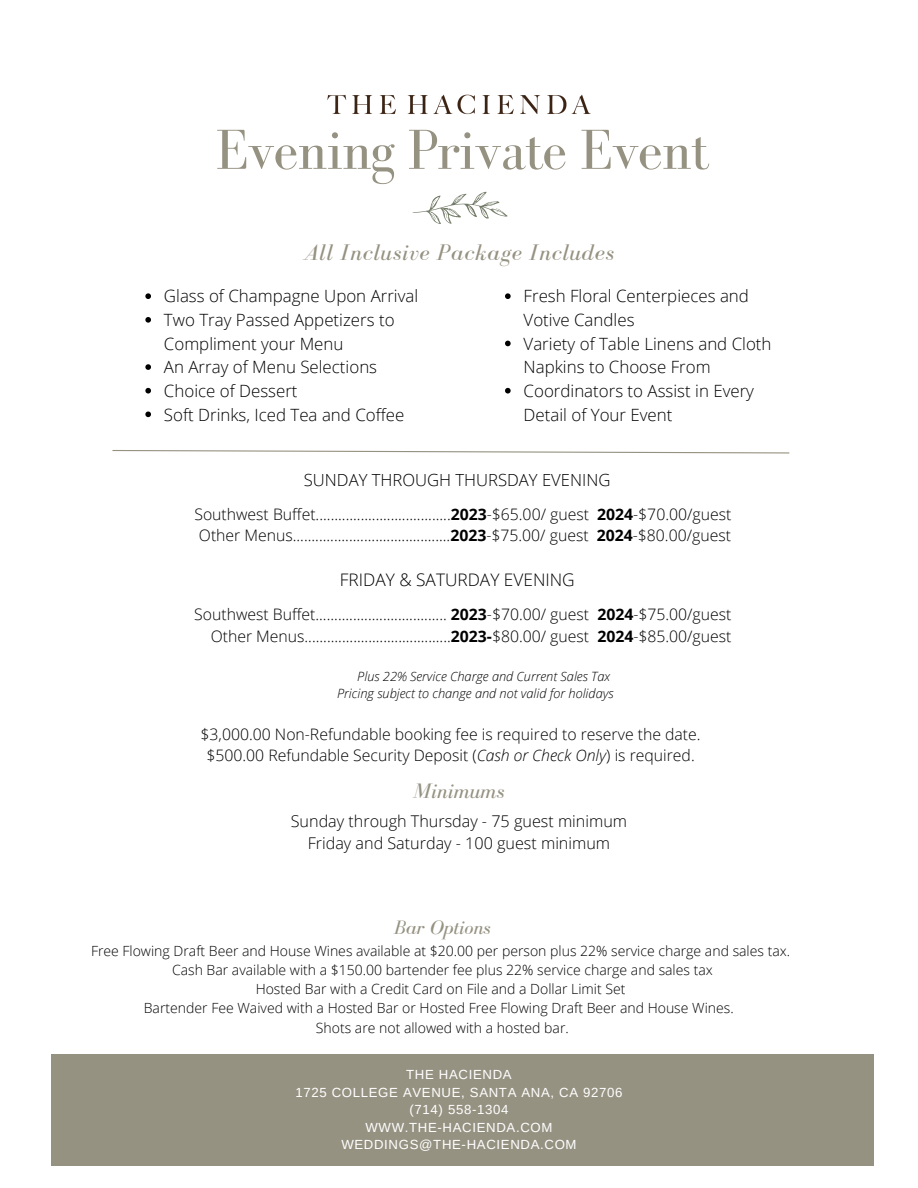
<style>
.page{position:relative;width:918px;height:1188px;background:#fff}
.page>*{position:absolute;margin:0;border:0;box-sizing:border-box;transform-origin:0 0}
.t1{font:58.05px "Bodoni FLF";letter-spacing:-.03em;color:#969282}
.t2{font:italic 23.4px "Bodoni FLF";letter-spacing:.03em;color:#969282}
.t3{font:italic 21.6px "Bodoni FLF";color:#969282}
.t4{font:italic 19.95px "Bodoni FLF";color:#969282}
.t5{font:300 17.25px "Open Sans";color:#000}
.t6{font:300 16.95px/23.7px "Open Sans";color:#000}
.t7{font:300 16.65px "Open Sans";color:#000}
.t8{font:300 16.2px "Open Sans";color:#000}
.t9{font:300 15.75px "Open Sans";color:#000}
.t10{font:300 14.1px "Open Sans";color:#000}
.t11{font:13.2px "Arimo";letter-spacing:.05em;color:#fff}
.t12{font:italic 300 12.75px "Open Sans";color:#000}
.s1{font-weight:700}
.s2{font-style:italic}
</style>
<div class="page">
<div style="left:52px;top:1054px;width:822px;height:111px;background:#969282"></div>
<svg style="left:145px;top:293px;width:6px;height:6px"></svg>
<svg style="left:145px;top:317px;width:6px;height:6px"></svg>
<svg style="left:145px;top:364px;width:6px;height:6px"></svg>
<svg style="left:145px;top:388px;width:6px;height:6px"></svg>
<svg style="left:145px;top:412px;width:6px;height:5px"></svg>
<svg style="left:505px;top:293px;width:6px;height:6px"></svg>
<svg style="left:505px;top:341px;width:6px;height:5px"></svg>
<svg style="left:505px;top:388px;width:6px;height:6px"></svg>
<img style="left:327px;top:94px;width:264px;height:21px">
<svg style="left:412px;top:191px;width:96px;height:33px"></svg>
<svg style="left:112px;top:450px;width:678px;height:4px"></svg>
<p class="t1" style="left:215px;top:118px;width:496px">Evening Private Event</p>
<p class="t2" style="left:304px;top:240px;width:312px">All Inclusive Package Includes</p>
<p class="t6" style="left:164px;top:284px;width:256px">Glass of Champagne Upon Arrival</p>
<p class="t6" style="left:164px;top:308px;width:232px">Two Tray Passed Appetizers to<br>Compliment your Menu</p>
<p class="t6" style="left:164px;top:355px;width:215px">An Array of Menu Selections</p>
<p class="t6" style="left:164px;top:378px;width:135px">Choice of Dessert</p>
<p class="t6" style="left:164px;top:402px;width:242px">Soft Drinks, Iced Tea and Coffee</p>
<p class="t6" style="left:524px;top:284px;width:227px">Fresh Floral Centerpieces and<br>Votive Candles</p>
<p class="t6" style="left:524px;top:331px;width:249px">Variety of Table Linens and Cloth<br>Napkins to Choose From</p>
<p class="t6" style="left:524px;top:378px;width:232px">Coordinators to Assist in Every<br>Detail of Your Event</p>
<p class="t7" style="left:304px;top:468px;width:308px">SUNDAY THROUGH THURSDAY EVENING</p>
<p class="t9" style="left:194px;top:503px;width:538px">Southwest Buffet....................................<span class="s1">2023</span>-$65.00/ guest <span class="s1">2024</span>-$70.00/guest</p>
<p class="t9" style="left:199px;top:524px;width:534px">Other Menus..........................................<span class="s1">2023</span>-$75.00/ guest <span class="s1">2024</span>-$80.00/guest</p>
<p class="t5" style="left:340px;top:568px;width:236px">FRIDAY &amp; SATURDAY EVENING</p>
<p class="t9" style="left:194px;top:603px;width:539px">Southwest Buffet................................... <span class="s1">2023</span>-$70.00/ guest <span class="s1">2024</span>-$75.00/guest</p>
<p class="t9" style="left:211px;top:625px;width:522px">Other Menus.......................................<span class="s1">2023-</span>$80.00/ guest <span class="s1">2024</span>-$85.00/guest</p>
<p class="t12" style="left:357px;top:667px;width:254px">Plus 22% Service Charge and Current Sales Tax</p>
<p class="t12" style="left:337px;top:684px;width:278px">Pricing subject to change and not valid for holidays</p>
<p class="t9" style="left:201px;top:723px;width:501px">$3,000.00 Non-Refundable booking fee is required to reserve the date.</p>
<p class="t9" style="left:206px;top:744px;width:490px">$500.00 Refundable Security Deposit (<span class="s2">Cash or Check Only</span>) is required.</p>
<p class="t3" style="left:413px;top:779px;width:93px">Minimums</p>
<p class="t8" style="left:291px;top:810px;width:338px">Sunday through Thursday - 75 guest minimum</p>
<p class="t8" style="left:308px;top:832px;width:304px">Friday and Saturday - 100 guest minimum</p>
<p class="t4" style="left:394px;top:916px;width:98px">Bar Options</p>
<p class="t10" style="left:91px;top:941px;width:701px">Free Flowing Draft Beer and House Wines available at $20.00 per person plus 22% service charge and sales tax.</p>
<p class="t10" style="left:172px;top:960px;width:542px">Cash Bar available with a $150.00 bartender fee plus 22% service charge and sales tax</p>
<p class="t10" style="left:256px;top:979px;width:371px">Hosted Bar with a Credit Card on File and a Dollar Limit Set</p>
<p class="t10" style="left:144px;top:998px;width:591px">Bartender Fee Waived with a Hosted Bar or Hosted Free Flowing Draft Beer and House Wines.</p>
<p class="t10" style="left:316px;top:1018px;width:254px">Shots are not allowed with a hosted bar.</p>
<p class="t11" style="left:406px;top:1067px;width:107px">THE HACIENDA</p>
<p class="t11" style="left:295px;top:1085px;width:329px">1725 COLLEGE AVENUE, SANTA ANA, CA 92706</p>
<p class="t11" style="left:410px;top:1102px;width:100px">(714) 558-1304</p>
<p class="t11" style="left:366px;top:1120px;width:188px">WWW.THE-HACIENDA.COM</p>
<p class="t11" style="left:341px;top:1137px;width:237px">WEDDINGS@THE-HACIENDA.COM</p>
</div>
